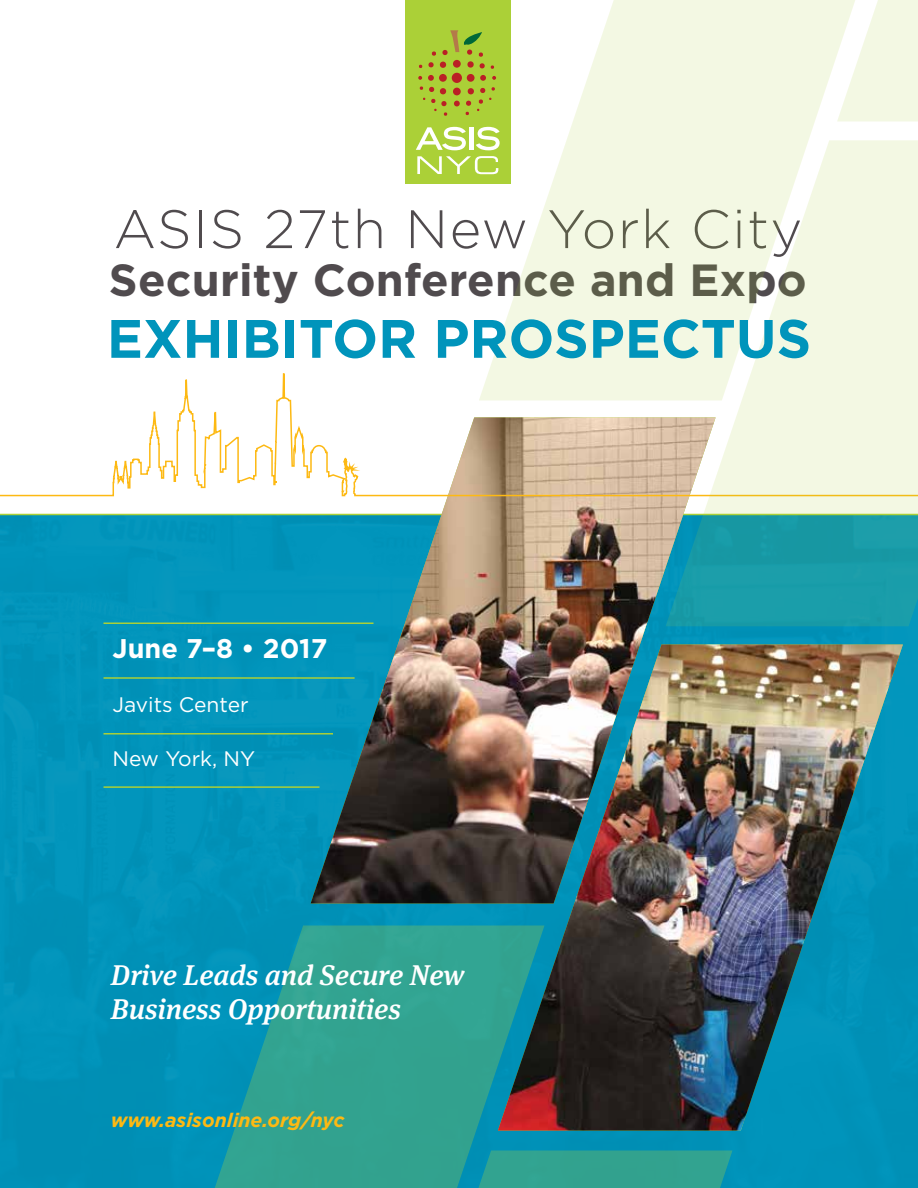
<style>
.page{position:relative;width:918px;height:1188px;background:#fff}
.page>*{position:absolute;margin:0;border:0;box-sizing:border-box;transform-origin:0 0}
.t1{font:300 54px "Gotham";letter-spacing:.03em;color:#504b4e}
.t2{font:700 54px "Gotham";color:#0094bb}
.t3{font:700 45px "Gotham";letter-spacing:.005em;color:#504b4e}
.t4{font:italic 500 28.5px/34.2px "Meta Serif OT";color:#fff}
.t5{font:700 27px "Gotham";color:#fff}
.t6{font:21px "Gotham";color:#fff}
.t7{font:italic 700 19.5px "Gotham";color:#fdb913}
</style>
<div class="page">
<div style="left:0;top:578px;width:918px;height:610px;background:#0093ba"></div>
<div style="left:405px;top:0;width:106px;height:184px;background:#abd037"></div>
<svg style="left:416px;top:127px;width:50px;height:23px"></svg>
<hr style="left:469px;top:127px;width:4px;height:23px;background:#fff">
<svg style="left:476px;top:130px;width:3px;height:18px"></svg>
<svg style="left:417px;top:156px;width:62px;height:18px"></svg>
<div style="left:452px;top:73px;width:10px;height:10px;background:#ba2025;border-radius:50%"></div>
<div style="left:467px;top:74px;width:8px;height:8px;background:#ba2025;border-radius:50%"></div>
<svg style="left:419px;top:30px;width:60px;height:38px"></svg>
<svg style="left:454px;top:87px;width:25px;height:28px"></svg>
<svg style="left:418px;top:75px;width:29px;height:41px"></svg>
<img style="left:311px;top:578px;width:405px;height:325px">
<img style="left:498px;top:645px;width:405px;height:486px">
<svg style="left:0;top:373px;width:666px;height:205px"></svg>
<hr style="left:104px;top:677px;width:251px;height:2px;background:#abd037">
<hr style="left:104px;top:733px;width:229px;height:2px;background:#abd037">
<hr style="left:104px;top:786px;width:216px;height:2px;background:#abd037">
<hr style="left:104px;top:622px;width:270px;height:2px;background:#abd037">
<svg style="left:666px;top:140px;width:252px;height:486px;background:#95cdc5"></svg>
<svg style="left:140px;top:926px;width:404px;height:262px;background:#21989b"></svg>
<svg style="left:479px;top:0;width:405px;height:400px;fill:#f3f8e3"></svg>
<svg style="left:837px;top:0;width:81px;height:122px"></svg>
<svg style="left:327px;top:1150px;width:405px;height:38px;background:#2ea091"></svg>
<h1 class="t1" style="left:114px;top:200px;width:690px">ASIS 27th New York City</h1>
<h2 class="t3" style="left:109px;top:254px;width:699px">Security Conference and Expo</h2>
<h1 class="t2" style="left:107px;top:307px;width:706px">EXHIBITOR PROSPECTUS</h1>
<p class="t5" style="left:112px;top:633px;width:216px">June 7–8 • 2017</p>
<p class="t6" style="left:112px;top:693px;width:138px">Javits Center</p>
<p class="t6" style="left:112px;top:747px;width:144px">New York, NY</p>
<p class="t4" style="left:111px;top:958px;width:355px">Drive Leads and Secure New<br>Business Opportunities</p>
<p class="t7" style="left:111px;top:1109px;width:235px">www.asisonline.org/nyc</p>
</div>
